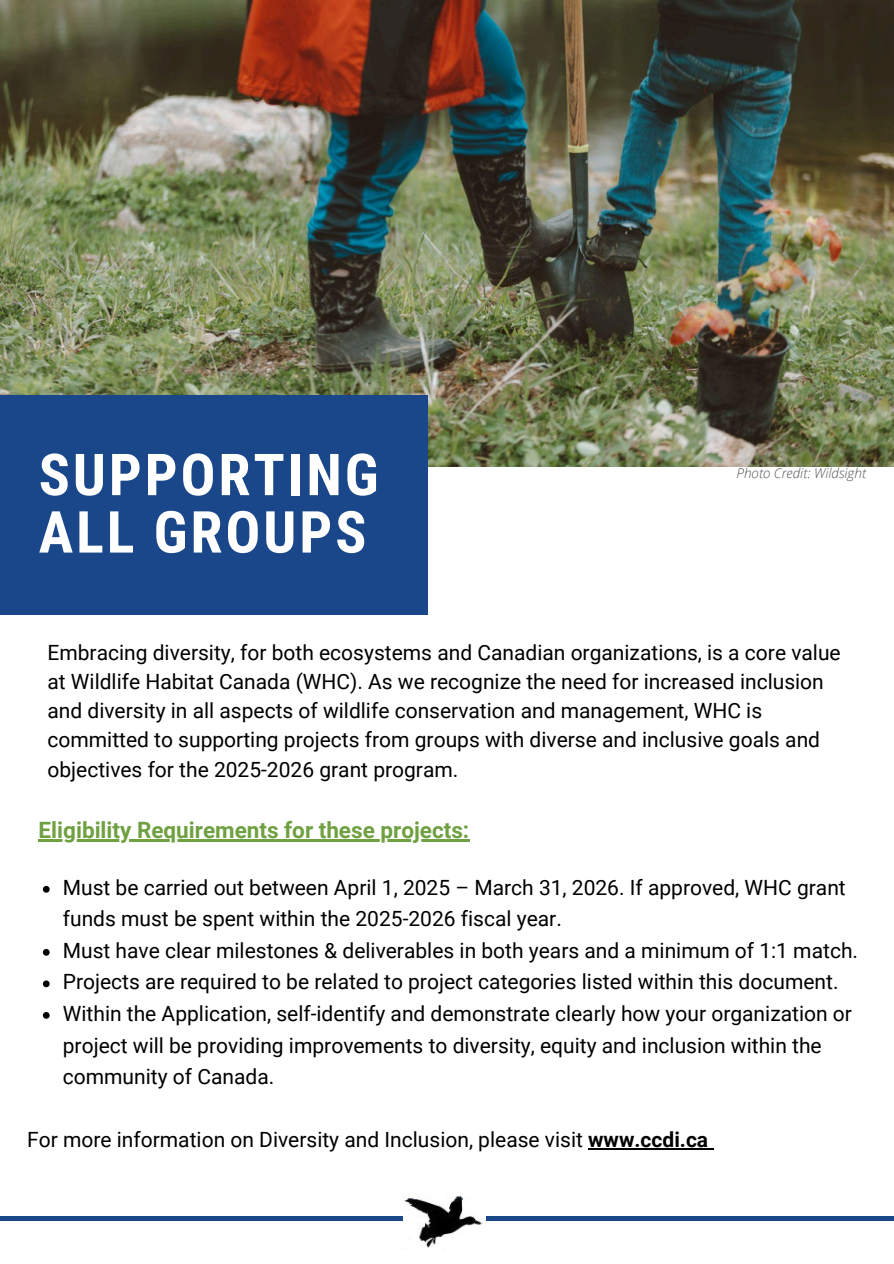
<style>
.page{position:relative;width:894px;height:1264px;background:#fff}
.page>*{position:absolute;margin:0;border:0;box-sizing:border-box;transform-origin:0 0}
.t1{font:700 57.9px/57.3px "Roboto Condensed";letter-spacing:.05em;color:#fff}
.t2{font:700 22.5px "Roboto";color:#6fa041}
.t3{font:21px/29.2px "Roboto";color:#000}
.t4{font:italic 300 13.5px "Open Sans";color:#545454}
.s1{font-weight:700}
</style>
<div class="page">
<img style="left:0;top:0;width:893px;height:466px">
<div style="left:0;top:396px;width:428px;height:218px;background:#1a4789"></div>
<img style="left:402px;top:1195px;width:81px;height:53px">
<hr style="left:0;top:1216px;width:402px;height:4px;background:#1a4789">
<hr style="left:485px;top:1216px;width:408px;height:4px;background:#1a4789">
<svg style="left:43px;top:886px;width:7px;height:6px"></svg>
<svg style="left:43px;top:949px;width:7px;height:6px"></svg>
<svg style="left:43px;top:980px;width:7px;height:7px"></svg>
<svg style="left:43px;top:1012px;width:7px;height:6px"></svg>
<hr style="left:588px;top:1148px;width:120px;height:1px;background:#000">
<hr style="left:39px;top:839px;width:430px;height:2px;background:#6fa041">
<p class="t1" style="left:39px;top:446px;width:341px">SUPPORTING<br>ALL GROUPS</p>
<h3 class="t4" style="left:736px;top:463px;width:131px">Photo Credit: Wildsight</h3>
<p class="t3" style="left:47px;top:637px;width:794px">Embracing diversity, for both ecosystems and Canadian organizations, is a core value at Wildlife Habitat Canada (WHC). As we recognize the need for increased inclusion and diversity in all aspects of wildlife conservation and management, WHC is committed to supporting projects from groups with diverse and inclusive goals and objectives for the 2025-2026 grant program.</p>
<p class="t2" style="left:39px;top:817px;width:432px">Eligibility Requirements for these projects:</p>
<h1 class="t3" style="left:63px;top:872px;width:784px;line-height:31.5px">Must be carried out between April 1, 2025 – March 31, 2026. If approved, WHC grant funds must be spent within the 2025-2026 fiscal year.</h1>
<p class="t3" style="left:63px;top:936px;width:796px">Must have clear milestones &amp; deliverables in both years and a minimum of 1:1 match.</p>
<h3 class="t3" style="left:63px;top:967px;width:777px">Projects are required to be related to project categories listed within this document.</h3>
<h2 class="t3" style="left:63px;top:998px;width:790px;line-height:31.5px">Within the Application, self-identify and demonstrate clearly how your organization or project will be providing improvements to diversity, equity and inclusion within the community of Canada.</h2>
<p class="t3" style="left:27px;top:1125px;width:682px">For more information on Diversity and Inclusion, please visit <span class="s1">www.ccdi.ca</span></p>
</div>
